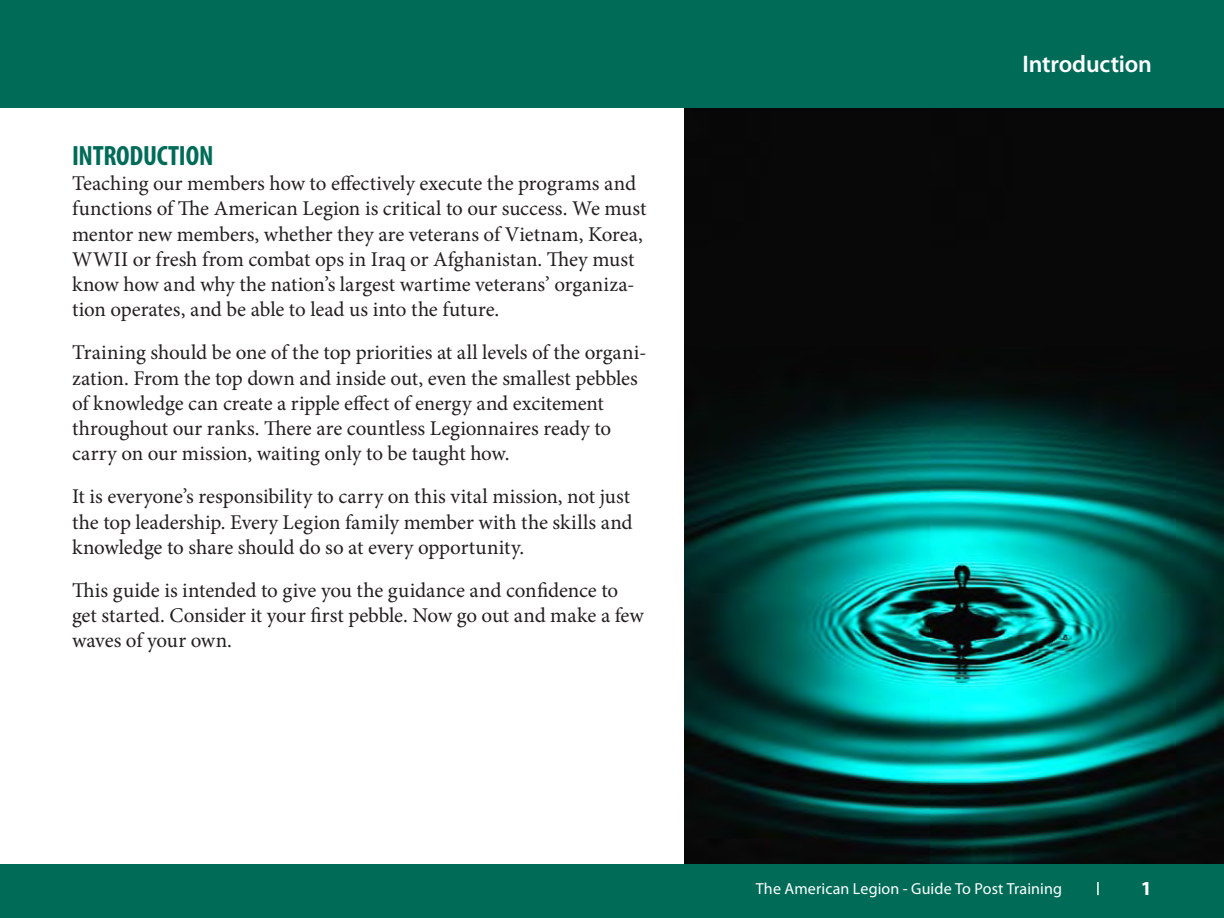
<style>
.page{position:relative;width:1224px;height:918px;background:#fff}
.page>*{position:absolute;margin:0;border:0;box-sizing:border-box;transform-origin:0 0}
.Heading{font:700 condensed 28px "Myriad Pro";letter-spacing:-.01em;color:#006c58}
.t1{font:600 24px "Myriad Pro";letter-spacing:-.005em;color:#fff}
.Body_Text{font:21px/25.2px "Minion Pro";letter-spacing:-.005em;color:#231f20}
.t2{font:700 20px "Myriad Pro";color:#fff}
.t3{font:16px "Myriad Pro";letter-spacing:.01em;color:#fff}
</style>
<div class="page">
<img style="left:684px;top:108px;width:540px;height:756px">
<div style="left:0;top:0;width:1224px;height:108px;background:#006c58"></div>
<div style="left:0;top:864px;width:1224px;height:54px;background:#006c58"></div>
<svg style="left:1097px;top:882px;width:2px;height:13px"></svg>
<p class="Heading" style="left:72px;top:138px;width:143px">INTRODUCTION</p>
<p class="Body_Text" style="left:72px;top:171px;width:576px">Teaching our members how to effectively execute the programs and functions of The American Legion is critical to our success. We must mentor new members, whether they are veterans of Vietnam, Korea, WWII or fresh from combat ops in Iraq or Afghanistan. They must know how and why the nation’s largest wartime veterans’ organiza&shy;tion operates, and be able to lead us into the future.</p>
<p class="Body_Text" style="left:72px;top:340px;width:576px">Training should be one of the top priorities at all levels of the organi&shy;zation. From the top down and inside out, even the smallest pebbles of knowledge can create a ripple effect of energy and excitement throughout our ranks. There are countless Legionnaires ready to carry on our mission, waiting only to be taught how.</p>
<p class="Body_Text" style="left:72px;top:484px;width:562px;text-align:justify">It is everyone’s responsibility to carry on this vital mission, not just the top leadership. Every Legion family member with the skills and knowledge to share should do so at every opportunity.</p>
<p class="Body_Text" style="left:72px;top:578px;width:573px">This guide is intended to give you the guidance and confidence to get started. Consider it your first pebble. Now go out and make a few waves of your own.</p>
<p class="t1" style="left:1023px;top:49px;width:131px">Introduction</p>
<p class="t3" style="left:756px;top:879px;width:308px">The American Legion - Guide To Post Training</p>
<p class="t2" style="left:1141px;top:875px;width:13px">1</p>
</div>
